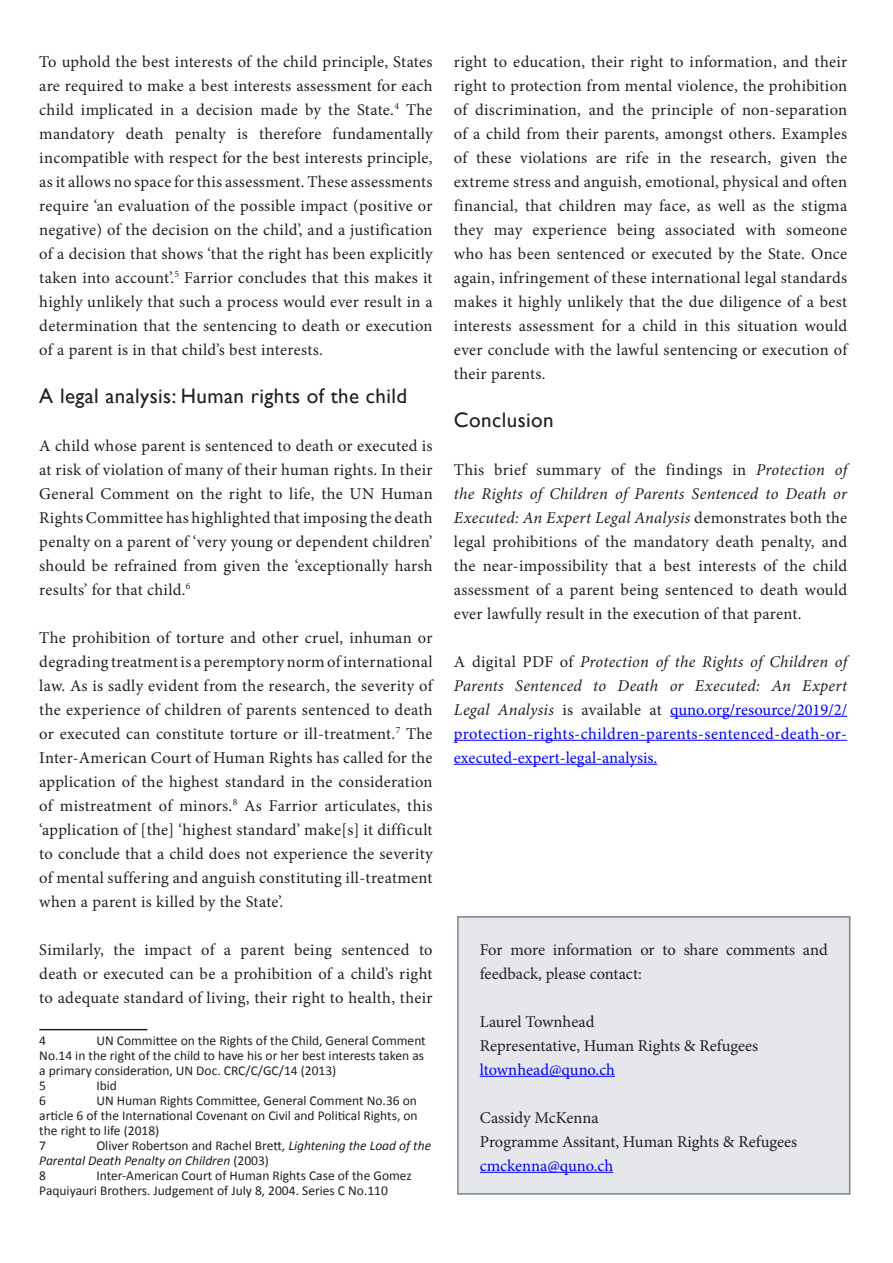
<style>
.page{position:relative;width:893px;height:1263px;background:#fff}
.page>*{position:absolute;margin:0;border:0;box-sizing:border-box;transform-origin:0 0}
.t1{font:21px "Gill Sans";letter-spacing:.02em;color:#231f20}
.Body{font:16.5px/24px "Minion Pro";letter-spacing:.01em;color:#231f20;text-align:justify}
.Body-2{font:16.5px/24px "Minion Pro";color:#00f;text-align:justify}
.footnote{font:13.5px/15px "Calibri";color:#231f20}
.footnote-2{font:italic 13.5px/15px "Calibri";color:#231f20}
.s1{font-style:normal}
.s2{font-style:italic}
.s3{color:#231f20}
.s4{font-style:italic;color:#231f20}
</style>
<div class="page">
<hr style="left:39px;top:1029px;width:108px;height:1px;background:#231f20">
<hr style="left:670px;top:716px;width:177px;height:1px;background:#00f">
<hr style="left:454px;top:740px;width:393px;height:1px;background:#00f">
<hr style="left:454px;top:764px;width:203px;height:1px;background:#00f">
<div style="left:458px;top:917px;width:392px;height:277px;background:#e5e7ea"></div>
<hr style="left:480px;top:1076px;width:135px;height:1px;background:#00f">
<hr style="left:480px;top:1172px;width:133px;height:1px;background:#00f">
<div style="left:457px;top:916px;width:393px;height:279px;border:2px solid #788695"></div>
<p class="Body" style="left:39px;top:49px;width:395px">To uphold the best interests of the child principle, States are required to make a best interests assessment for each child implicated in a decision made by the State.<sup>4</sup> The mandatory death penalty is therefore fundamentally incompatible with respect for the best interests principle, as it allows no space for this assessment. These assessments require ‘an evaluation of the possible impact (positive or negative) of the decision on the child’, and a justification of a decision that shows ‘that the right has been explicitly taken into account’.<sup>5</sup> Farrior concludes that this makes it highly unlikely that such a process would ever result in a determination that the sentencing to death or execution of a parent is in that child’s best interests.</p>
<p class="t1" style="left:39px;top:383px;width:369px">A legal analysis: Human rights of the child</p>
<p class="Body" style="left:39px;top:433px;width:395px">A child whose parent is sentenced to death or executed is at risk of violation of many of their human rights. In their General Comment on the right to life, the UN Human Rights Committee has highlighted that imposing the death penalty on a parent of ‘very young or dependent children’ should be refrained from given the ‘exceptionally harsh results’ for that child.<sup>6</sup></p>
<p class="Body" style="left:39px;top:625px;width:395px">The prohibition of torture and other cruel, inhuman or degrading treatment is a peremptory norm of international law. As is sadly evident from the research, the severity of the experience of children of parents sentenced to death or executed can constitute torture or ill-treatment.<sup>7</sup> The Inter-American Court of Human Rights has called for the application of the highest standard in the consideration of mistreatment of minors.<sup>8</sup> As Farrior articulates, this ‘application of [the] ‘highest standard’ make[s] it difficult to conclude that a child does not experience the severity of mental suffering and anguish constituting ill-treatment when a parent is killed by the State’.</p>
<p class="Body" style="left:39px;top:937px;width:395px">Similarly, the impact of a parent being sentenced to death or executed can be a prohibition of a child’s right to adequate standard of living, their right to health, their</p>
<p class="footnote" style="left:39px;top:1033px;width:8px">4</p>
<p class="footnote" style="left:39px;top:1033px;width:388px;text-indent:57px">UN Committee on the Rights of the Child, General Comment<br>No.14 in the right of the child to have his or her best interests taken as a primary consideration, UN Doc. CRC/C/GC/14 (2013)</p>
<p class="footnote" style="left:39px;top:1078px;width:8px">5</p>
<p class="footnote" style="left:96px;top:1078px;width:22px">Ibid</p>
<p class="footnote" style="left:39px;top:1093px;width:8px">6</p>
<p class="footnote" style="left:39px;top:1093px;width:380px;text-align:justify;text-indent:57px">UN Human Rights Committee, General Comment No.36 on article 6 of the International Covenant on Civil and Political Rights, on the right to life (2018)</p>
<p class="footnote" style="left:39px;top:1138px;width:8px">7</p>
<p class="footnote-2" style="left:39px;top:1137px;width:393px;text-indent:57px"><span class="s1">Oliver Robertson and Rachel Brett,</span> Lightening the Load of the<br>Parental Death Penalty on Children <span class="s1">(2003)</span></p>
<p class="footnote" style="left:39px;top:1168px;width:8px">8</p>
<p class="footnote" style="left:39px;top:1168px;width:374px;text-indent:57px">Inter-American Court of Human Rights Case of the Gomez<br>Paquiyauri Brothers. Judgement of July 8, 2004. Series C No.110</p>
<p class="Body" style="left:454px;top:49px;width:395px">right to education, their right to information, and their right to protection from mental violence, the prohibition of discrimination, and the principle of non-separation of a child from their parents, amongst others. Examples of these violations are rife in the research, given the extreme stress and anguish, emotional, physical and often financial, that children may face, as well as the stigma they may experience being associated with someone who has been sentenced or executed by the State. Once again, infringement of these international legal standards makes it highly unlikely that the due diligence of a best interests assessment for a child in this situation would ever conclude with the lawful sentencing or execution of their parents.</p>
<p class="t1" style="left:454px;top:407px;width:101px">Conclusion</p>
<p class="Body" style="left:454px;top:457px;width:395px">This brief summary of the findings in <span class="s2">Protection of the Rights of Children of Parents Sentenced to Death or Executed: An Expert Legal Analysis</span> demonstrates both the legal prohibitions of the mandatory death penalty, and the near-impossibility that a best interests of the child assessment of a parent being sentenced to death would ever lawfully result in the execution of that parent.</p>
<p class="Body-2" style="left:454px;top:649px;width:395px"><span class="s3">A digital PDF of</span> <span class="s4">Protection of the Rights of Children of Parents Sentenced to Death or Executed: An Expert Legal Analysis</span> <span class="s3">is available at</span> quno.org/resource/2019/2/ protection-rights-children-parents-sentenced-death-or&shy;executed-expert-legal-analysis.</p>
<p class="Body" style="left:480px;top:937px;width:349px">For more information or to share comments and feedback, please contact:</p>
<p class="Body" style="left:480px;top:1009px;width:116px">Laurel Townhead</p>
<p class="Body" style="left:480px;top:1033px;width:280px">Representative, Human Rights &amp; Refugees</p>
<p class="Body-2" style="left:480px;top:1057px;width:137px">ltownhead@quno.ch</p>
<p class="Body" style="left:480px;top:1105px;width:120px">Cassidy McKenna</p>
<p class="Body" style="left:480px;top:1129px;width:319px">Programme Assitant, Human Rights &amp; Refugees</p>
<p class="Body-2" style="left:480px;top:1153px;width:135px">cmckenna@quno.ch</p>
</div>
